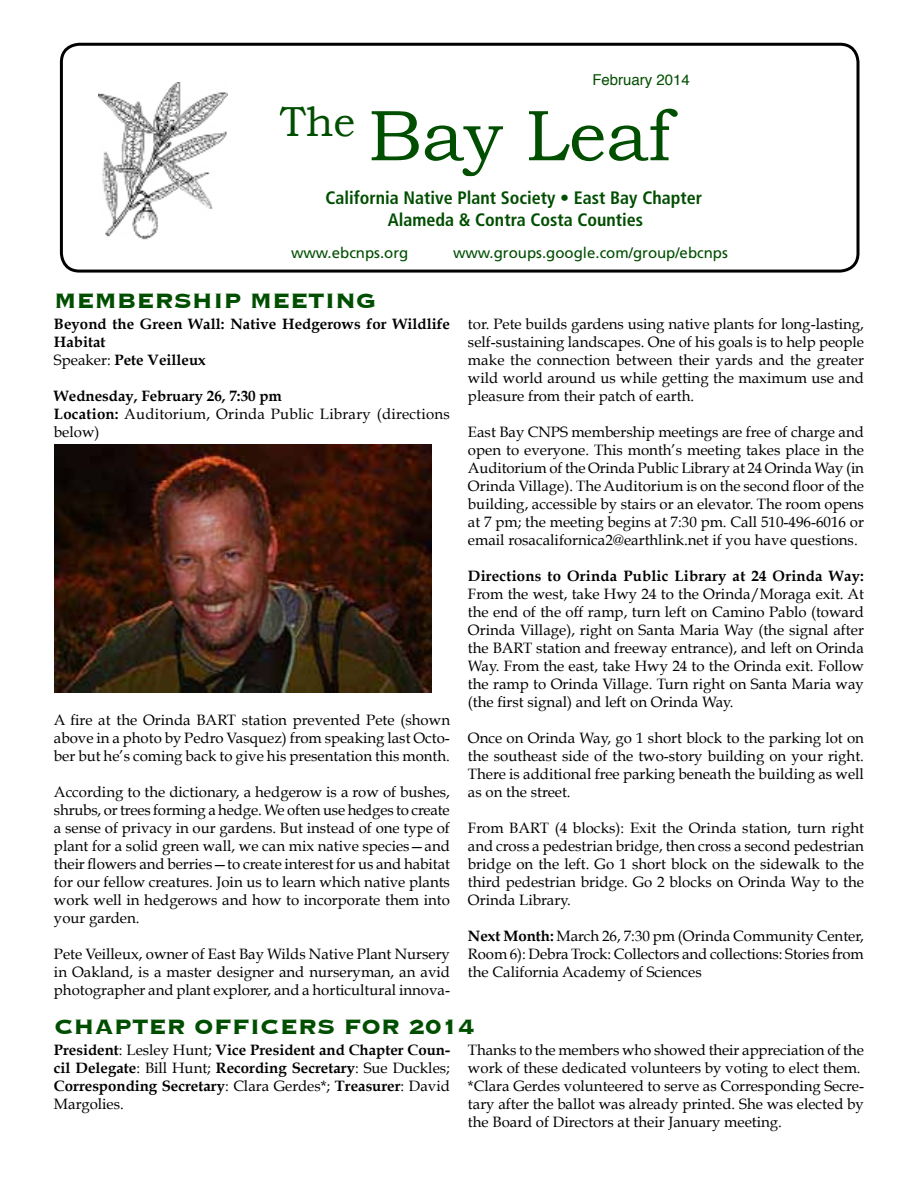
<style>
.page{position:relative;width:918px;height:1188px;background:#fff}
.page>*{position:absolute;margin:0;border:0;box-sizing:border-box;transform-origin:0 0}
.t1{font:72px "Bookman Old Style";color:#004e00}
.t2{font:700 27px "Copperplate";color:#004e00}
.t3{font:700 condensed 18px/21.6px "Frutiger";color:#004e00;text-align:center}
.t4{font:15px/18px "Book Antiqua";color:#000;text-align:justify}
.t5{font:700 15px/18px "Book Antiqua";letter-spacing:.005em;color:#000;text-align:justify}
.t6{font:15px "Frutiger";color:#004e00}
.t7{font:15px "Helvetica";color:#004e00}
.s1{font-weight:400}
.s2{font-weight:700}
</style>
<div class="page">
<div style="left:60px;top:43px;width:799px;height:230px;border:3px solid #000;border-radius:18px"></div>
<img style="left:54px;top:445px;width:378px;height:247px">
<img style="left:98px;top:83px;width:130px;height:157px">
<p class="t7" style="left:592px;top:68px;width:99px">February 2014</p>
<h1 class="t1" style="left:280px;top:95px;width:393px"><sup>The</sup> Bay Leaf</h1>
<p class="t3" style="left:325px;top:187px;width:378px">California Native Plant Society • East Bay Chapter<br>Alameda &amp; Contra Costa Counties</p>
<p class="t6" style="left:291px;top:244px;width:119px">www.ebcnps.org</p>
<p class="t6" style="left:453px;top:244px;width:276px">www.groups.google.com/group/ebcnps</p>
<h2 class="t2" style="left:54px;top:283px;width:323px">membership meeting</h2>
<p class="t5" style="left:54px;top:315px;width:398px;text-align:left">Beyond the Green Wall: Native Hedgerows for Wildlife<br>Habitat<br><span class="s1">Speaker:</span> Pete Veilleux</p>
<p class="t4" style="left:54px;top:386px;width:397px;text-align:left"><span class="s2">Wednesday, February 26, 7:30 pm<br>Location:</span> Auditorium, Orinda Public Library (directions below)</p>
<p class="t4" style="left:54px;top:710px;width:398px">A fire at the Orinda BART station prevented Pete (shown above in a photo by Pedro Vasquez) from speaking last Octo&shy;ber but he’s coming back to give his presentation this month.</p>
<p class="t4" style="left:54px;top:782px;width:398px">According to the dictionary, a hedgerow is a row of bushes, shrubs, or trees forming a hedge. We often use hedges to create a sense of privacy in our gardens. But instead of one type of plant for a solid green wall, we can mix native species—and their flowers and berries—to create interest for us and habitat for our fellow creatures. Join us to learn which native plants work well in hedgerows and how to incorporate them into your garden.</p>
<p class="t4" style="left:54px;top:944px;width:398px">Pete Veilleux, owner of East Bay Wilds Native Plant Nursery in Oakland, is a master designer and nurseryman, an avid photographer and plant explorer, and a horticultural innova-</p>
<p class="t4" style="left:468px;top:314px;width:398px">tor. Pete builds gardens using native plants for long-lasting, self-sustaining landscapes. One of his goals is to help people make the connection between their yards and the greater wild world around us while getting the maximum use and pleasure from their patch of earth.</p>
<p class="t4" style="left:468px;top:422px;width:398px">East Bay CNPS membership meetings are free of charge and open to everyone. This month’s meeting takes place in the Auditorium of the Orinda Public Library at 24 Orinda Way (in Orinda Village). The Auditorium is on the second floor of the building, accessible by stairs or an elevator. The room opens at 7 pm; the meeting begins at 7:30 pm. Call 510-496-6016 or email rosacalifornica2@earthlink.net if you have questions.</p>
<p class="t5" style="left:468px;top:567px;width:398px">Directions to Orinda Public Library at 24 Orinda Way:</p>
<p class="t4" style="left:468px;top:584px;width:398px">From the west, take Hwy 24 to the Orinda/Moraga exit. At the end of the off ramp, turn left on Camino Pablo (toward Orinda Village), right on Santa Maria Way (the signal after the BART station and freeway entrance), and left on Orinda Way. From the east, take Hwy 24 to the Orinda exit. Follow the ramp to Orinda Village. Turn right on Santa Maria way (the first signal) and left on Orinda Way.</p>
<p class="t4" style="left:468px;top:728px;width:398px">Once on Orinda Way, go 1 short block to the parking lot on the southeast side of the two-story building on your right.<br>There is additional free parking beneath the building as well as on the street.</p>
<p class="t4" style="left:468px;top:818px;width:398px">From BART (4 blocks): Exit the Orinda station, turn right and cross a pedestrian bridge, then cross a second pedestrian bridge on the left. Go 1 short block on the sidewalk to the third pedestrian bridge. Go 2 blocks on Orinda Way to the Orinda Library.</p>
<p class="t4" style="left:468px;top:926px;width:398px"><span class="s2">Next Month:</span> March 26, 7:30 pm (Orinda Community Center, Room 6): Debra Trock: Collectors and collections: Stories from the California Academy of Sciences</p>
<h2 class="t2" style="left:54px;top:1009px;width:422px">Chapter Officers for 2014</h2>
<p class="t5" style="left:54px;top:1041px;width:398px">President<span class="s1">: Lesley Hunt;</span> Vice President and Chapter Coun&shy;cil Delegate<span class="s1">: Bill Hunt;</span> Recording Secretary<span class="s1">: Sue Duckles; </span>Corresponding Secretary<span class="s1">: Clara Gerdes*;</span> Treasurer<span class="s1">: David Margolies.</span></p>
<p class="t4" style="left:468px;top:1041px;width:398px;text-align:left">Thanks to the members who showed their appreciation of the work of these dedicated volunteers by voting to elect them. *Clara Gerdes volunteered to serve as Corresponding Secre&shy;tary after the ballot was already printed. She was elected by the Board of Directors at their January meeting.</p>
</div>
